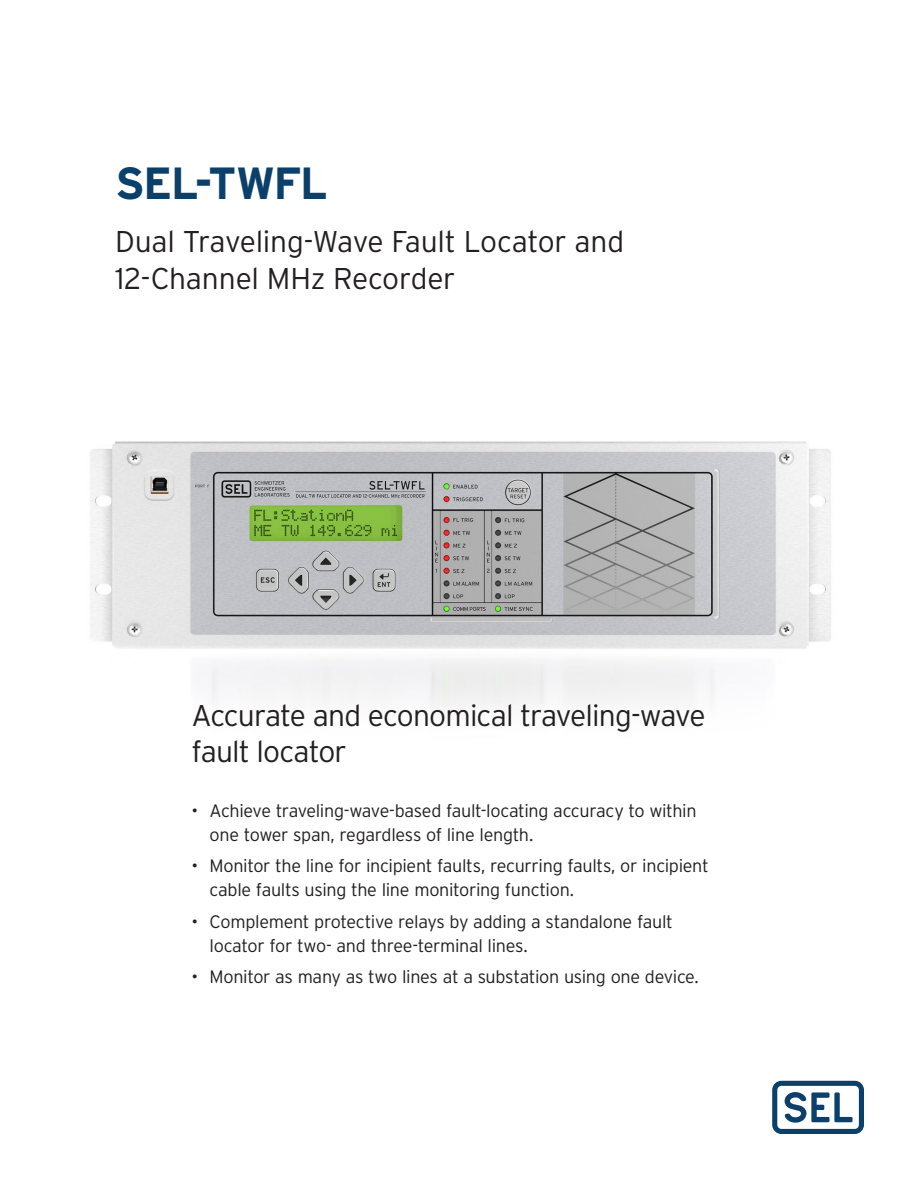
<style>
.page{position:relative;width:918px;height:1188px;background:#fff}
.page>*{position:absolute;margin:0;border:0;box-sizing:border-box;transform-origin:0 0}
.Cover_Title{font:700 45px "Interstate Poly";letter-spacing:-.035em;color:#0b406a}
.Cover_Sub{font:300 30px/37.5px "Interstate Poly";letter-spacing:-.025em;color:#231f20}
.t1{font:300 18px/24px "Interstate Poly";letter-spacing:-.02em;color:#231f20}
</style>
<div class="page">
<img style="left:90px;top:441px;width:741px;height:269px">
<svg style="left:772px;top:1081px;width:92px;height:53px"></svg>
<p class="Cover_Title" style="left:115px;top:151px;width:214px">SEL-TWFL</p>
<p class="Cover_Sub" style="left:115px;top:221px;width:511px">Dual Traveling-Wave Fault Locator and<br>12-Channel MHz Recorder</p>
<p class="Cover_Sub" style="left:192px;top:696px;width:516px;line-height:36px">Accurate and economical traveling-wave fault locator</p>
<p class="t1" style="left:210px;top:797px;width:489px;text-indent:-18px">• Achieve traveling-wave-based fault-locating accuracy to within one tower span, regardless of line length.</p>
<p class="t1" style="left:210px;top:853px;width:501px;text-indent:-18px">• Monitor the line for incipient faults, recurring faults, or incipient cable faults using the line monitoring function.</p>
<p class="t1" style="left:210px;top:908px;width:465px;text-indent:-18px">• Complement protective relays by adding a standalone fault locator for two- and three-terminal lines.</p>
<p class="t1" style="left:192px;top:964px;width:509px">• Monitor as many as two lines at a substation using one device.</p>
</div>
